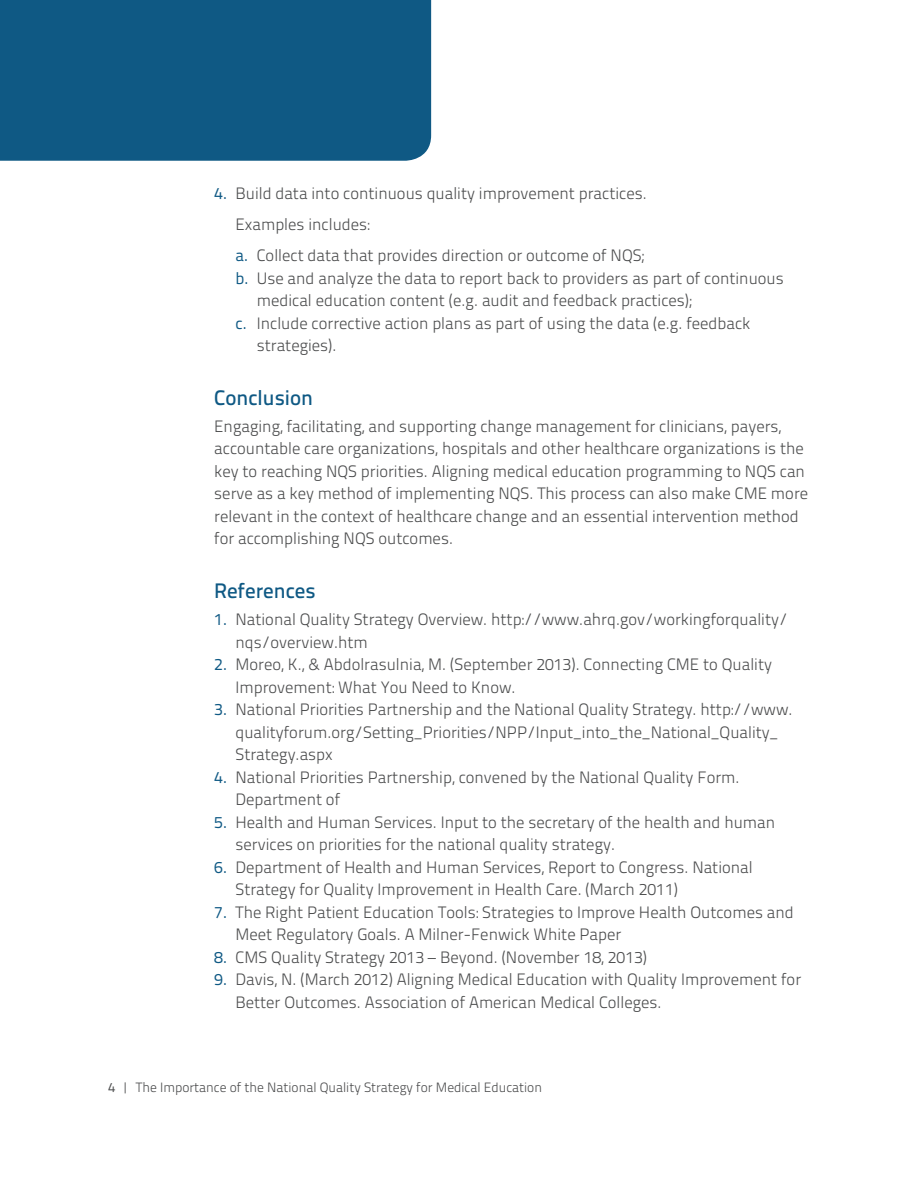
<style>
.page{position:relative;width:918px;height:1188px;background:#fff}
.page>*{position:absolute;margin:0;border:0;box-sizing:border-box;transform-origin:0 0}
.t1{font:21px "Titillium Text 22 L 600 wt";color:#0f5984}
.text{font:16.5px/22.5px "Titillium Text 22 L 250 wt";color:#4b4c4d}
.t2{font:13.5px "Titillium Text 22 L 250 wt";color:#4b4c4d}
.s1{font-family:"Titillium Text 22 L 400 wt";color:#0f5984}
.s2{font-family:"Titillium Text 22 L 400 wt"}
</style>
<div class="page">
<div style="left:0;top:0;width:431px;height:161px;background:#0f5984"></div>
<p class="text" style="left:214px;top:182px;width:434px"><span class="s1">4.</span> Build data into continuous quality improvement practices.</p>
<p class="text" style="left:236px;top:213px;width:136px">Examples includes:</p>
<p class="text" style="left:236px;top:244px;width:411px"><span class="s1">a.</span> Collect data that provides direction or outcome of NQS;</p>
<p class="text" style="left:257px;top:266px;width:528px;text-indent:-21px"><span class="s1">b.</span> Use and analyze the data to report back to providers as part of continuous medical education content (e.g. audit and feedback practices);</p>
<p class="text" style="left:257px;top:311px;width:495px;text-indent:-21px"><span class="s1">c.</span> Include corrective action plans as part of using the data (e.g. feedback strategies).</p>
<p class="t1" style="left:214px;top:382px;width:100px">Conclusion</p>
<p class="text" style="left:214px;top:414px;width:595px">Engaging, facilitating, and supporting change management for clinicians, payers, accountable care organizations, hospitals and other healthcare organizations is the key to reaching NQS priorities. Aligning medical education programming to NQS can serve as a key method of implementing NQS. This process can also make CME more relevant in the context of healthcare change and an essential intervention method for accomplishing NQS outcomes.</p>
<p class="t1" style="left:214px;top:575px;width:103px">References</p>
<p class="text" style="left:236px;top:607px;width:554px;text-indent:-21px"><span class="s1">1.</span> National Quality Strategy Overview. http://www.ahrq.gov/workingforquality/ nqs/overview.htm</p>
<p class="text" style="left:236px;top:652px;width:538px;text-indent:-21px"><span class="s1">2.</span> Moreo, K., &amp; Abdolrasulnia, M. (September 2013). Connecting CME to Quality<br>Improvement: What You Need to Know.</p>
<p class="text" style="left:236px;top:697px;width:559px;text-indent:-21px"><span class="s1">3.</span> National Priorities Partnership and the National Quality Strategy. http://www. qualityforum.org/Setting_Priorities/NPP/Input_into_the_National_Quality_<br>Strategy.aspx</p>
<p class="text" style="left:236px;top:765px;width:506px;text-indent:-21px"><span class="s1">4.</span> National Priorities Partnership, convened by the National Quality Form.<br>Department of</p>
<p class="text" style="left:236px;top:810px;width:541px;text-indent:-21px"><span class="s1">5.</span> Health and Human Services. Input to the secretary of the health and human services on priorities for the national quality strategy.</p>
<p class="text" style="left:236px;top:855px;width:519px;text-indent:-21px"><span class="s1">6.</span> Department of Health and Human Services, Report to Congress. National<br>Strategy for Quality Improvement in Health Care. (March 2011)</p>
<p class="text" style="left:236px;top:900px;width:560px;text-indent:-21px"><span class="s1">7.</span> The Right Patient Education Tools: Strategies to Improve Health Outcomes and<br>Meet Regulatory Goals. A Milner-Fenwick White Paper</p>
<p class="text" style="left:214px;top:945px;width:434px"><span class="s1">8.</span> CMS Quality Strategy 2013 – Beyond. (November 18, 2013)</p>
<p class="text" style="left:236px;top:967px;width:567px;text-indent:-21px"><span class="s1">9.</span> Davis, N. (March 2012) Aligning Medical Education with Quality Improvement for<br>Better Outcomes. Association of American Medical Colleges.</p>
<p class="t2" style="left:108px;top:1078px;width:436px"><span class="s2">4</span> | The Importance of the National Quality Strategy for Medical Education</p>
</div>
